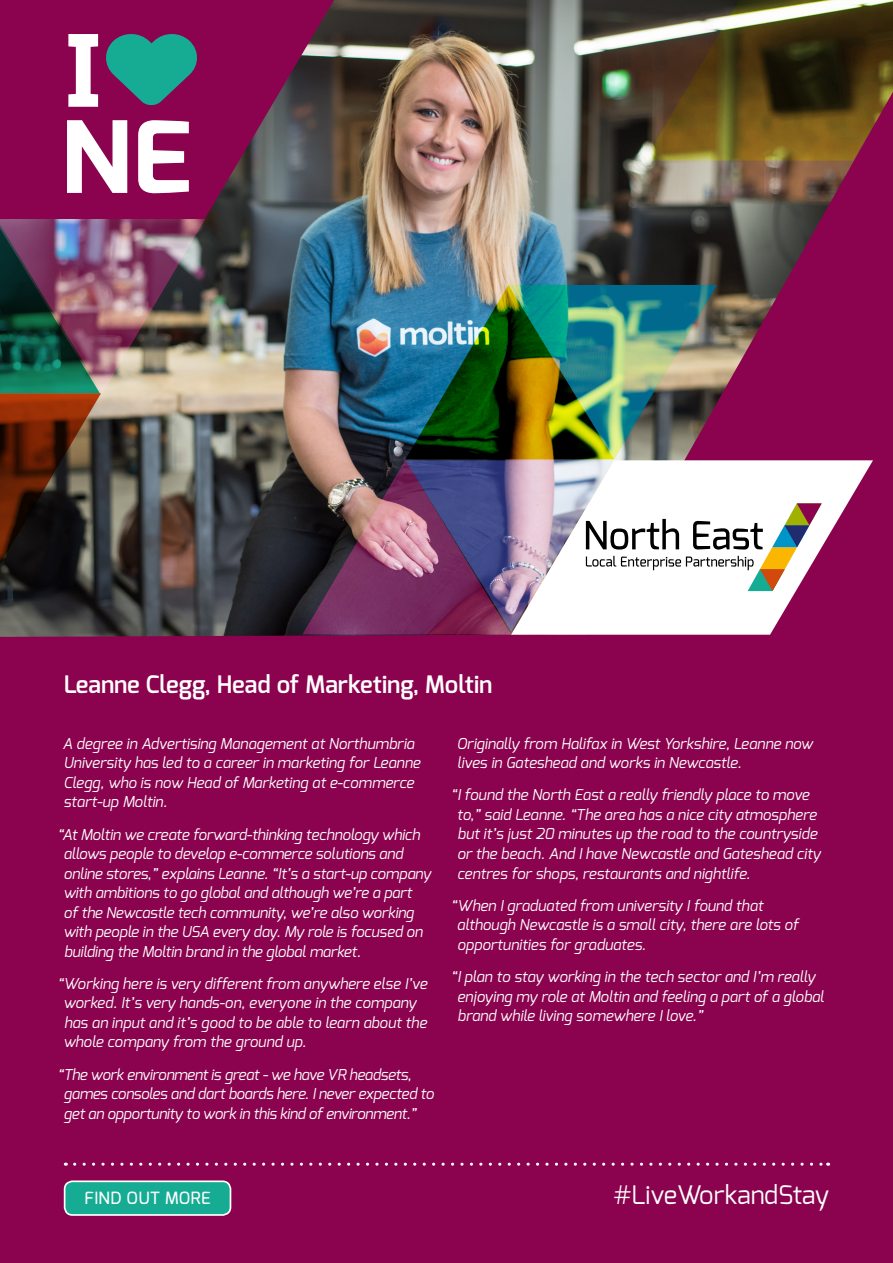
<style>
.page{position:relative;width:893px;height:1263px;background:#8b034f}
.page>*{position:absolute;margin:0;border:0;box-sizing:border-box;transform-origin:0 0}
.t1{font:25.5px "Exo";color:#fff}
.t2{font:600 24px "Exo";color:#fff}
.t3{font:500 16.95px "Exo";letter-spacing:.025em;color:#fff}
.t4{font:italic 15px/19.5px "Exo";letter-spacing:-.01em;color:#fff}
</style>
<div class="page">
<img style="left:0;top:0;width:854px;height:637px">
<svg style="left:511px;top:460px;width:362px;height:175px"></svg>
<svg style="left:0;top:0;width:334px;height:219px"></svg>
<img style="left:302px;top:285px;width:520px;height:349px">
<img style="left:0;top:219px;width:205px;height:349px">
<svg style="left:75px;top:1162px;width:754px;height:4px"></svg>
<svg style="left:67px;top:120px;width:60px;height:73px"></svg>
<svg style="left:138px;top:120px;width:51px;height:74px"></svg>
<svg style="left:68px;top:34px;width:30px;height:73px"></svg>
<svg style="left:104px;top:32px;width:95px;height:73px"></svg>
<div style="left:65px;top:1181px;width:165px;height:34px;background:#16ac94;border-radius:8px"></div>
<div style="left:64px;top:1180px;width:167px;height:36px;border:2px solid #fff;border-radius:8px"></div>
<svg style="left:644px;top:0;width:249px;height:161px;background:#5f4b29"></svg>
<h2 class="t2" style="left:64px;top:669px;width:430px">Leanne Clegg, Head of Marketing, Moltin</h2>
<p class="t4" style="left:63px;top:733px;width:359px">A degree in Advertising Management at Northumbria University has led to a career in marketing for Leanne Clegg, who is now Head of Marketing at e-commerce start-up Moltin.</p>
<p class="t4" style="left:63px;top:824px;width:369px;text-indent:-6px">“At Moltin we create forward-thinking technology which allows people to develop e-commerce solutions and online stores,” explains Leanne. “It’s a start-up company with ambitions to go global and although we’re a part<br>of the Newcastle tech community, we’re also working with people in the USA every day. My role is focused on building the Moltin brand in the global market.</p>
<p class="t4" style="left:63px;top:973px;width:365px;text-indent:-6px">“Working here is very different from anywhere else I’ve worked. It’s very hands-on, everyone in the company has an input and it’s good to be able to learn about the whole company from the ground up.</p>
<p class="t4" style="left:64px;top:1064px;width:372px;text-indent:-6px">“The work environment is great - we have VR headsets, games consoles and dart boards here. I never expected to get an opportunity to work in this kind of environment.”</p>
<p class="t4" style="left:457px;top:733px;width:357px">Originally from Halifax in West Yorkshire, Leanne now lives in Gateshead and works in Newcastle.</p>
<p class="t4" style="left:457px;top:785px;width:366px;text-indent:-6px">“I found the North East a really friendly place to move to,” said Leanne. “The area has a nice city atmosphere but it’s just 20 minutes up the road to the countryside or the beach. And I have Newcastle and Gateshead city centres for shops, restaurants and nightlife.</p>
<p class="t4" style="left:457px;top:895px;width:343px;text-indent:-6px">“When I graduated from university I found that although Newcastle is a small city, there are lots of opportunities for graduates.</p>
<p class="t4" style="left:457px;top:967px;width:369px;text-indent:-6px">“I plan to stay working in the tech sector and I’m really enjoying my role at Moltin and feeling a part of a global brand while living somewhere I love.”</p>
<p class="t3" style="left:84px;top:1187px;width:128px">FIND OUT MORE</p>
<h1 class="t1" style="left:614px;top:1178px;width:217px">#LiveWorkandStay</h1>
</div>
